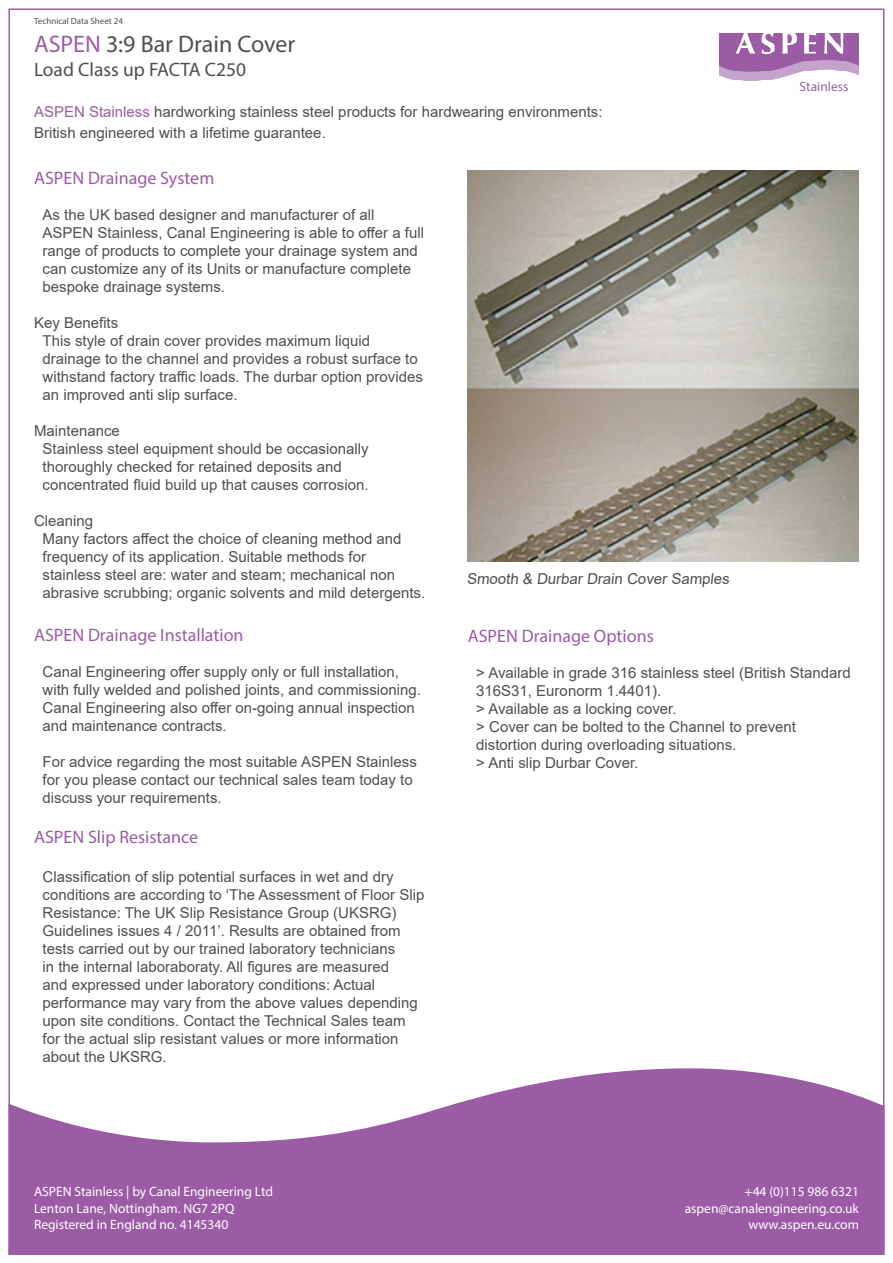
<style>
.page{position:relative;width:893px;height:1263px;background:#fff}
.page>*{position:absolute;margin:0;border:0;box-sizing:border-box;transform-origin:0 0}
.t1{font:24px "Myriad Pro";color:#504f4f}
.t2{font:19.5px "Myriad Pro";color:#504f4f}
.t3{font:18px "Myriad Pro";color:#9b5ba5}
.Main_copy_paragraph{font:15px/18px "Arial";color:#504f4f}
.t4{font:13.5px "Myriad Pro";color:#fff}
.t5{font:13.5px "Myriad Pro";color:#9b5ba5}
.t6{font:9px "Myriad Pro";color:#504f4f}
.s1{color:#9b5ba5}
</style>
<div class="page">
<svg style="left:9px;top:1068px;width:875px;height:186px;fill:#9b5ba5"></svg>
<img style="left:719px;top:34px;width:140px;height:47px">
<img style="left:468px;top:170px;width:391px;height:391px">
<p class="t6" style="left:34px;top:15px;width:90px">Technical Data Sheet 24</p>
<p class="t1" style="left:34px;top:29px;width:263px"><span class="s1">ASPEN</span> 3:9 Bar Drain Cover</p>
<p class="t2" style="left:34px;top:57px;width:214px">Load Class up FACTA C250</p>
<p class="Main_copy_paragraph" style="left:34px;top:103px;width:570px"><span class="s1">ASPEN Stainless</span> hardworking stainless steel products for hardwearing environments:</p>
<p class="Main_copy_paragraph" style="left:34px;top:124px;width:293px">British engineered with a lifetime guarantee.</p>
<p class="t5" style="left:800px;top:78px;width:50px">Stainless</p>
<p class="t3" style="left:34px;top:166px;width:182px">ASPEN Drainage System</p>
<p class="Main_copy_paragraph" style="left:43px;top:205px;width:383px">As the UK based designer and manufacturer of all ASPEN Stainless, Canal Engineering is able to offer a full range of products to complete your drainage system and can customize any of its Units or manufacture complete</p>
<p class="Main_copy_paragraph" style="left:43px;top:277px;width:184px">bespoke drainage systems.</p>
<p class="Main_copy_paragraph" style="left:34px;top:313px;width:86px">Key Benefits</p>
<p class="Main_copy_paragraph" style="left:43px;top:331px;width:382px">This style of drain cover provides maximum liquid drainage to the channel and provides a robust surface to withstand factory traffic loads. The durbar option provides an improved anti slip surface.</p>
<p class="Main_copy_paragraph" style="left:34px;top:421px;width:87px">Maintenance</p>
<p class="Main_copy_paragraph" style="left:43px;top:439px;width:327px">Stainless steel equipment should be occasionally</p>
<p class="Main_copy_paragraph" style="left:43px;top:457px;width:301px">thoroughly checked for retained deposits and</p>
<p class="Main_copy_paragraph" style="left:43px;top:475px;width:327px">concentrated fluid build up that causes corrosion.</p>
<p class="Main_copy_paragraph" style="left:34px;top:511px;width:61px">Cleaning</p>
<p class="Main_copy_paragraph" style="left:43px;top:529px;width:361px">Many factors affect the choice of cleaning method and frequency of its application. Suitable methods for</p>
<p class="Main_copy_paragraph" style="left:43px;top:565px;width:384px">stainless steel are: water and steam; mechanical non abrasive scrubbing; organic solvents and mild detergents.</p>
<p class="t3" style="left:34px;top:624px;width:211px">ASPEN Drainage Installation</p>
<p class="Main_copy_paragraph" style="left:43px;top:662px;width:380px">Canal Engineering offer supply only or full installation, with fully welded and polished joints, and commissioning.<br>Canal Engineering also offer on-going annual inspection and maintenance contracts.</p>
<p class="Main_copy_paragraph" style="left:43px;top:752px;width:376px">For advice regarding the most suitable ASPEN Stainless for you please contact our technical sales team today to discuss your requirements.</p>
<p class="t3" style="left:34px;top:825px;width:166px">ASPEN Slip Resistance</p>
<p class="Main_copy_paragraph" style="left:43px;top:868px;width:383px">Classification of slip potential surfaces in wet and dry conditions are according to ‘The Assessment of Floor Slip Resistance: The UK Slip Resistance Group (UKSRG)<br>Guidelines issues 4 / 2011’. Results are obtained from tests carried out by our trained laboratory technicians<br>in the internal laboraboraty. All figures are measured<br>and expressed under laboratory conditions: Actual performance may vary from the above values depending upon site conditions. Contact the Technical Sales team for the actual slip resistant values or more information about the UKSRG.</p>
<p class="Main_copy_paragraph" style="left:467px;top:570px;width:266px">Smooth &amp; Durbar Drain Cover Samples</p>
<p class="t3" style="left:468px;top:624px;width:188px">ASPEN Drainage Options</p>
<p class="Main_copy_paragraph" style="left:476px;top:663px;width:376px">&gt; Available in grade 316 stainless steel (British Standard<br>316S31, Euronorm 1.4401).</p>
<p class="Main_copy_paragraph" style="left:476px;top:699px;width:202px">&gt; Available as a locking cover.</p>
<p class="Main_copy_paragraph" style="left:476px;top:717px;width:321px">&gt; Cover can be bolted to the Channel to prevent distortion during overloading situations.</p>
<p class="Main_copy_paragraph" style="left:476px;top:753px;width:164px">&gt; Anti slip Durbar Cover.</p>
<p class="t4" style="left:34px;top:1183px;width:241px">ASPEN Stainless | by Canal Engineering Ltd</p>
<p class="t4" style="left:34px;top:1200px;width:202px">Lenton Lane, Nottingham. NG7 2PQ</p>
<p class="t4" style="left:34px;top:1216px;width:196px">Registered in England no. 4145340</p>
<p class="t4" style="left:745px;top:1183px;width:116px">+44 (0)115 986 6321</p>
<p class="t4" style="left:685px;top:1200px;width:176px">aspen@canalengineering.co.uk</p>
<p class="t4" style="left:748px;top:1216px;width:112px">www.aspen.eu.com</p>
</div>
